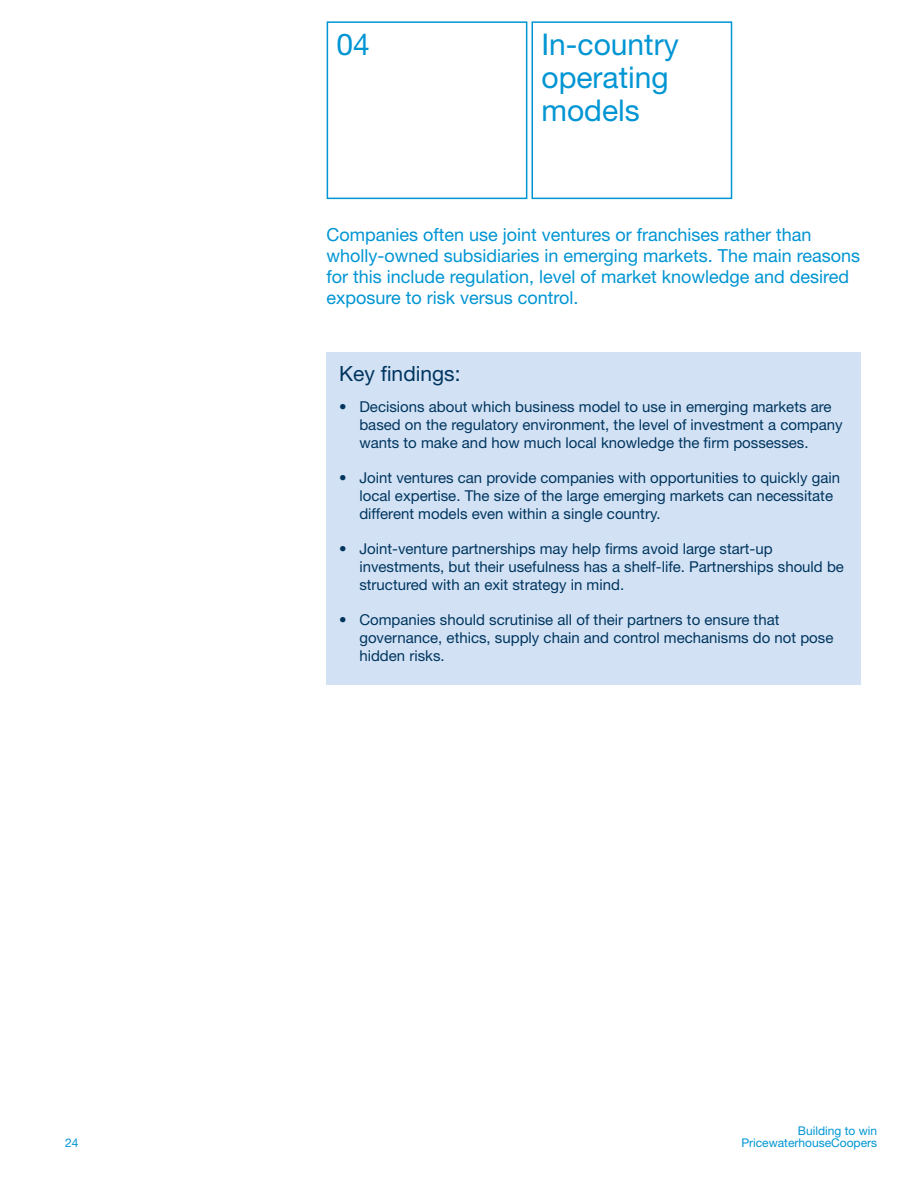
<style>
.page{position:relative;width:918px;height:1188px;background:#fff}
.page>*{position:absolute;margin:0;border:0;box-sizing:border-box;transform-origin:0 0}
.t1{font:30px/33px "Helvetica Neue";color:#0095d3}
.t2{font:21px "Helvetica Neue";color:#00355f}
.t3{font:18px/21px "Helvetica Neue";color:#0095d3}
.t4{font:15px/18px "Helvetica Neue";color:#00355f}
.t5{font:12px "Helvetica Neue";color:#0095d3}
</style>
<div class="page">
<div style="left:531px;top:21px;width:201px;height:178px;border:2px solid #0095d3"></div>
<div style="left:327px;top:21px;width:200px;height:178px;border:2px solid #0095d3"></div>
<div style="left:326px;top:352px;width:534px;height:333px;background:#d2e2f4"></div>
<h1 class="t1" style="left:337px;top:27px;width:35px">04</h1>
<h1 class="t1" style="left:542px;top:27px;width:139px">In-country operating models</h1>
<p class="t3" style="left:326px;top:224px;width:535px">Companies often use joint ventures or franchises rather than wholly-owned subsidiaries in emerging markets. The main reasons for this include regulation, level of market knowledge and desired exposure to risk versus control.</p>
<h2 class="t2" style="left:339px;top:361px;width:123px">Key findings:</h2>
<p class="t4" style="left:359px;top:397px;width:485px;text-indent:-20px">• Decisions about which business model to use in emerging markets are based on the regulatory environment, the level of investment a company wants to make and how much local knowledge the firm possesses.</p>
<p class="t4" style="left:359px;top:469px;width:482px;text-indent:-20px">• Joint ventures can provide companies with opportunities to quickly gain local expertise. The size of the large emerging markets can necessitate different models even within a single country.</p>
<p class="t4" style="left:359px;top:540px;width:486px;text-indent:-20px">• Joint-venture partnerships may help firms avoid large start-up investments, but their usefulness has a shelf-life. Partnerships should be structured with an exit strategy in mind.</p>
<p class="t4" style="left:359px;top:611px;width:476px;text-indent:-20px">• Companies should scrutinise all of their partners to ensure that governance, ethics, supply chain and control mechanisms do not pose hidden risks.</p>
<p class="t5" style="left:798px;top:1124px;width:81px">Building to win</p>
<p class="t5" style="left:65px;top:1136px;width:15px">24</p>
<p class="t5" style="left:741px;top:1136px;width:137px">PricewaterhouseCoopers</p>
</div>
